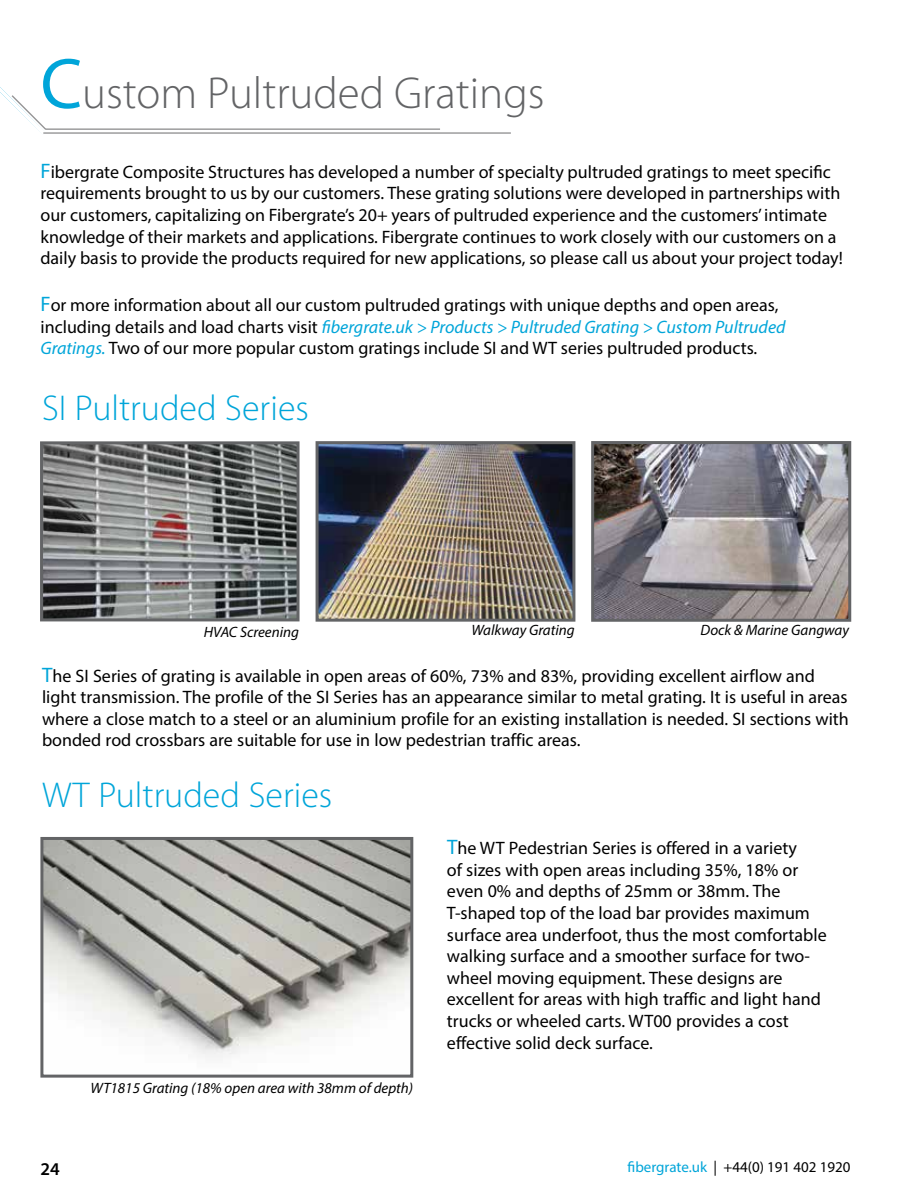
<style>
.page{position:relative;width:918px;height:1188px;background:#fff}
.page>*{position:absolute;margin:0;border:0;box-sizing:border-box;transform-origin:0 0}
.t1{font:300 45px "Myriad Pro";color:#636466}
.t2{font:300 36px "Myriad Pro";color:#00a5d9}
.t3{font:18px/21.6px "Myriad Pro";color:#000}
.t4{font:600 18px "Myriad Pro";color:#000}
.t5{font:italic 15px "Myriad Pro";color:#000}
.t6{font:15px "Myriad Pro";color:#000}
.s1{font-weight:400;font-size:72px;color:#00a5d9}
.s2{font-size:21px;color:#00a5d9}
.s3{font-style:italic;color:#00a5d9}
.s4{color:#00a5d9}
</style>
<div class="page">
<hr style="left:43px;top:132px;width:468px;height:2px;background:#949495">
<hr style="left:45px;top:128px;width:395px;height:2px;background:#949495">
<svg style="left:0;top:87px;width:49px;height:47px"></svg>
<img style="left:44px;top:445px;width:252px;height:172px">
<div style="left:40px;top:441px;width:260px;height:180px;border:3px solid #636466"></div>
<img style="left:320px;top:445px;width:251px;height:173px">
<div style="left:316px;top:441px;width:259px;height:181px;border:3px solid #636466"></div>
<img style="left:595px;top:445px;width:252px;height:173px">
<div style="left:591px;top:441px;width:260px;height:181px;border:3px solid #636466"></div>
<img style="left:44px;top:841px;width:365px;height:217px">
<div style="left:40px;top:837px;width:373px;height:241px;border:3px solid #636466"></div>
<h1 class="t1" style="left:40px;top:66px;width:506px"><span class="s1">C</span>ustom Pultruded Gratings</h1>
<p class="t3" style="left:40px;top:161px;width:804px"><span class="s2">F</span>ibergrate Composite Structures has developed a number of specialty pultruded gratings to meet specific requirements brought to us by our customers. These grating solutions were developed in partnerships with our customers, capitalizing on Fibergrate’s 20+ years of pultruded experience and the customers’ intimate knowledge of their markets and applications. Fibergrate continues to work closely with our customers on a daily basis to provide the products required for new applications, so please call us about your project today!</p>
<p class="t3" style="left:40px;top:294px;width:747px"><span class="s2">F</span>or more information about all our custom pultruded gratings with unique depths and open areas, including details and load charts visit <span class="s3">fibergrate.uk &gt; Products &gt; Pultruded Grating &gt; Custom Pultruded<br>Gratings.</span> Two of our more popular custom gratings include SI and WT series pultruded products.</p>
<h2 class="t2" style="left:42px;top:386px;width:268px">SI Pultruded Series</h2>
<p class="t5" style="left:204px;top:623px;width:97px">HVAC Screening</p>
<p class="t5" style="left:471px;top:621px;width:105px">Walkway Grating</p>
<p class="t5" style="left:701px;top:621px;width:150px">Dock &amp; Marine Gangway</p>
<p class="t3" style="left:42px;top:664px;width:808px"><span class="s2">T</span>he SI Series of grating is available in open areas of 60%, 73% and 83%, providing excellent airflow and light transmission. The profile of the SI Series has an appearance similar to metal grating. It is useful in areas where a close match to a steel or an aluminium profile for an existing installation is needed. SI sections with bonded rod crossbars are suitable for use in low pedestrian traffic areas.</p>
<h2 class="t2" style="left:42px;top:774px;width:292px">WT Pultruded Series</h2>
<p class="t5" style="left:91px;top:1078px;width:324px">WT1815 Grating (18% open area with 38mm of depth)</p>
<p class="t3" style="left:447px;top:837px;width:381px"><span class="s2">T</span>he WT Pedestrian Series is offered in a variety<br>of sizes with open areas including 35%, 18% or even 0% and depths of 25mm or 38mm. The T-shaped top of the load bar provides maximum surface area underfoot, thus the most comfortable walking surface and a smoother surface for two&shy;wheel moving equipment. These designs are excellent for areas with high traffic and light hand trucks or wheeled carts. WT00 provides a cost effective solid deck surface.</p>
<p class="t4" style="left:40px;top:1157px;width:21px">24</p>
<p class="t6" style="left:628px;top:1158px;width:224px"><span class="s4">fibergrate.uk</span> | +44(0) 191 402 1920</p>
</div>
